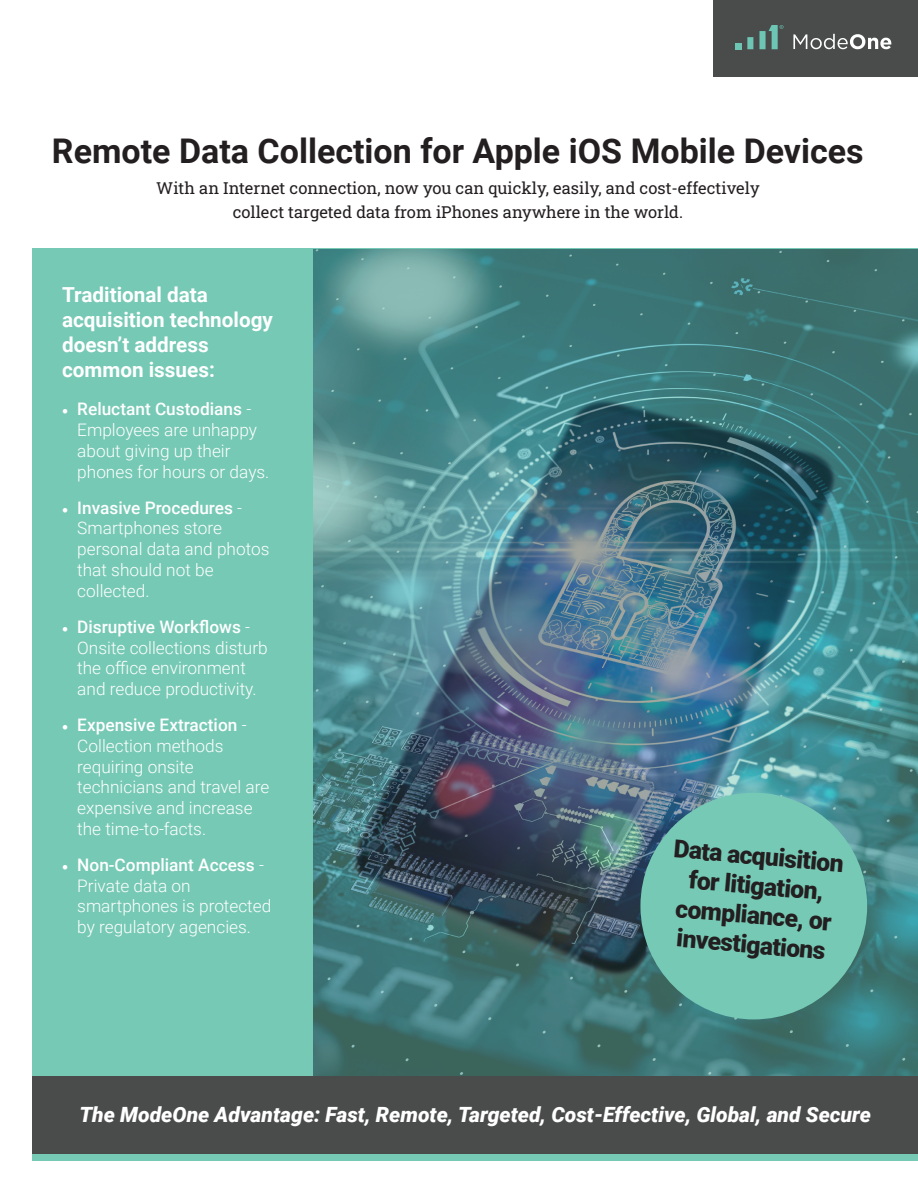
<style>
.page{position:relative;width:918px;height:1188px;background:#fff}
.page>*{position:absolute;margin:0;border:0;box-sizing:border-box;transform-origin:0 0}
.t1{font:700 34.05px "Roboto";color:#231f20}
.t2{font:900 24.6px/29.5px "Roboto";color:#231f20;text-align:center}
.t3{font:italic 900 21px "Roboto";color:#fff}
.t4{font:700 20.7px/24.9px "Roboto";color:#fff}
.t5{font:300 17.25px/20.7px "Roboto";color:#fff}
.t6{font:16.5px/24px "Roboto Slab";color:#231f20;text-align:center}
.s1{font-family:"Minion Pro";font-weight:400}
.s2{font-weight:500}
</style>
<div class="page">
<div style="left:32px;top:248px;width:886px;height:867px;background:#76c9b5"></div>
<img style="left:313px;top:249px;width:605px;height:827px">
<div style="left:32px;top:1092px;width:886px;height:69px;background:#76c9b5"></div>
<div style="left:713px;top:0;width:205px;height:77px;background:#494c4b"></div>
<svg style="left:793px;top:34px;width:98px;height:15px"></svg>
<svg style="left:735px;top:43px;width:6px;height:6px"></svg>
<svg style="left:747px;top:37px;width:6px;height:12px"></svg>
<svg style="left:759px;top:25px;width:25px;height:24px"></svg>
<div style="left:32px;top:1076px;width:886px;height:78px;background:#4a4c4b"></div>
<div style="left:640px;top:793px;width:227px;height:226px;background:#76c9b5;border-radius:50%"></div>
<p class="t1" style="left:52px;top:128px;width:813px">Remote Data Collection for Apple iOS Mobile Devices</p>
<p class="t6" style="left:156px;top:176px;width:605px">With an Internet connection, now you can quickly, easily, and cost-effectively collect targeted data from iPhones anywhere in the world.</p>
<p class="t4" style="left:62px;top:282px;width:212px">Traditional data acquisition technology doesn’t address common issues:</p>
<p class="t5" style="left:77px;top:398px;width:194px;text-indent:-16px"><span class="s1">•</span> <span class="s2">Reluctant Custodians</span> -<br>Employees are unhappy about giving up their phones for hours or days.</p>
<p class="t5" style="left:77px;top:497px;width:194px;text-indent:-16px"><span class="s1">•</span> <span class="s2">Invasive Procedures</span> -<br>Smartphones store personal data and photos that should not be collected.</p>
<p class="t5" style="left:77px;top:616px;width:192px;text-indent:-16px"><span class="s1">•</span> <span class="s2">Disruptive Workflows</span> -<br>Onsite collections disturb the office environment and reduce productivity.</p>
<p class="t5" style="left:77px;top:714px;width:194px;text-indent:-16px"><span class="s1">•</span> <span class="s2">Expensive Extraction</span> -<br>Collection methods requiring onsite technicians and travel are expensive and increase the time-to-facts.</p>
<p class="t5" style="left:77px;top:854px;width:196px;text-indent:-16px"><span class="s1">•</span> <span class="s2">Non-Compliant Access</span> -<br>Private data on smartphones is protected by regulatory agencies.</p>
<p class="t2" style="left:675px;top:833px;width:172px;rotate:5deg">Data acquisition for litigation, compliance, or investigations</p>
<p class="t3" style="left:79px;top:1100px;width:793px">The ModeOne Advantage: Fast, Remote, Targeted, Cost-Effective, Global, and Secure</p>
</div>
